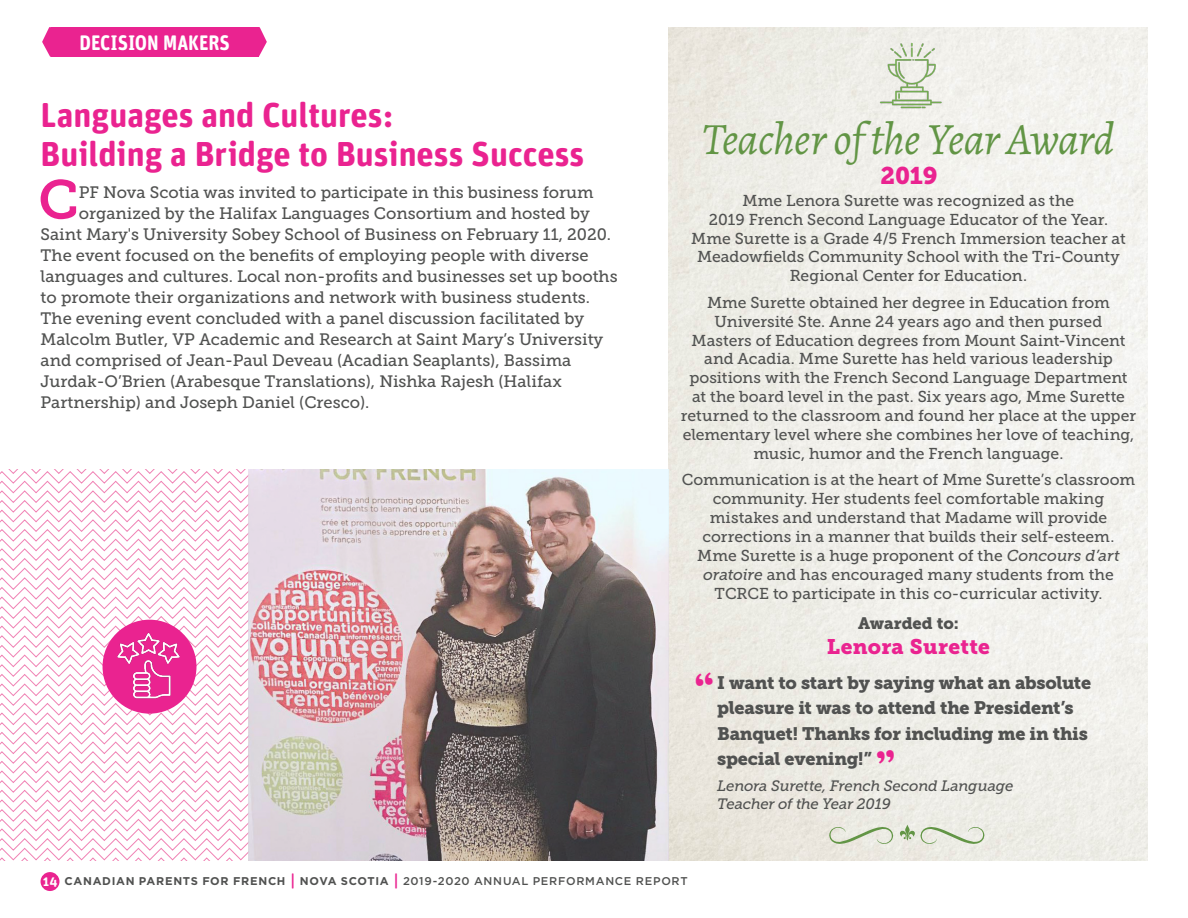
<style>
.page{position:relative;width:1188px;height:918px;background:#fff}
.page>*{position:absolute;margin:0;border:0;box-sizing:border-box;transform-origin:0 0}
.t1{font:54.45px "Museo Slab 700";color:#ea2390}
.t2{font:italic 45px "Alegreya";letter-spacing:-.015em;color:#629545}
.t3{font:700 34.5px/39px "Unit Rounded Pro";color:#ea2390}
.t4{font:24px "Museo Slab 900";color:#ea2390}
.t5{font:700 21px "Unit Rounded Pro";color:#fff;scale:.91 1}
.t6{font:21px "Museo Slab 900";letter-spacing:.015em;color:#ea2390}
.t7{font:18px/25.5px "Museo Slab 900";letter-spacing:-.015em;color:#515251}
.t8{font:16.5px "Museo Slab 500";color:#515251}
.t9{font:16.5px "Museo Slab 900";color:#515251}
.t10{font:15.75px/18.9px "Museo Slab 500";color:#515251;text-align:center}
.t11{font:italic 15px/18px "Museo Slab 500";letter-spacing:-.015em;color:#515251}
.t12{font:700 11.25px "Gotham";letter-spacing:.06em;color:#515251}
.s1{font-style:italic}
.s2{font-family:"Unit Rounded Pro";font-size:13.5px;color:#fff}
.s3{font-family:"Unit Rounded Pro";font-weight:900;font-size:16.5px;color:#ea2390}
.s4{font-weight:500}
</style>
<div class="page">
<div style="left:41px;top:872px;width:18px;height:19px;background:#ea2390;border-radius:50%"></div>
<svg style="left:829px;top:825px;width:64px;height:21px"></svg>
<svg style="left:900px;top:825px;width:85px;height:21px;background:#d5ddca"></svg>
<img style="left:867px;top:33px;width:83px;height:80px">
<svg style="left:259px;top:27px;width:8px;height:30px"></svg>
<div style="left:51px;top:27px;width:208px;height:30px;background:#ea2390"></div>
<svg style="left:42px;top:27px;width:9px;height:30px"></svg>
<svg style="left:0;top:469px;width:249px;height:392px"></svg>
<img style="left:249px;top:469px;width:420px;height:392px">
<img style="left:97px;top:614px;width:103px;height:103px">
<svg style="left:695px;top:672px;width:18px;height:14px"></svg>
<svg style="left:877px;top:749px;width:18px;height:15px"></svg>
<h3 class="t5" style="left:80px;top:27px;width:167px">DECISION MAKERS</h3>
<h3 class="t3" style="left:41px;top:94px;width:545px">Languages and Cultures:<br>Building a Bridge to Business Success</h3>
<h1 class="t1" style="left:38px;top:169px;width:42px">C</h1>
<p class="t8" style="left:79px;top:183px;width:516px">PF Nova Scotia was invited to participate in this business forum</p>
<p class="t8" style="left:79px;top:204px;width:512px">organized by the Halifax Languages Consortium and hosted by</p>
<p class="t8" style="left:41px;top:225px;width:572px">Saint Mary's University Sobey School of Business on February 11, 2020.</p>
<p class="t8" style="left:41px;top:246px;width:550px">The event focused on the benefits of employing people with diverse</p>
<p class="t8" style="left:41px;top:267px;width:579px">languages and cultures. Local non-profits and businesses set up booths</p>
<p class="t8" style="left:41px;top:288px;width:551px">to promote their organizations and network with business students.</p>
<p class="t8" style="left:41px;top:309px;width:545px">The evening event concluded with a panel discussion facilitated by</p>
<p class="t8" style="left:41px;top:330px;width:564px">Malcolm Butler, VP Academic and Research at Saint Mary’s University</p>
<p class="t8" style="left:41px;top:351px;width:532px">and comprised of Jean-Paul Deveau (Acadian Seaplants), Bassima</p>
<p class="t8" style="left:41px;top:372px;width:523px">Jurdak-O’Brien (Arabesque Translations), Nishka Rajesh (Halifax</p>
<p class="t8" style="left:41px;top:393px;width:330px">Partnership) and Joseph Daniel (Cresco).</p>
<h2 class="t2" style="left:702px;top:109px;width:414px">Teacher of the Year Award</h2>
<h3 class="t4" style="left:881px;top:161px;width:58px">2019</h3>
<p class="t10" style="left:691px;top:191px;width:436px">Mme Lenora Surette was recognized as the<br>2019 French Second Language Educator of the Year.<br>Mme Surette is a Grade 4/5 French Immersion teacher at Meadowfields Community School with the Tri-County Regional Center for Education.</p>
<p class="t10" style="left:681px;top:293px;width:457px">Mme Surette obtained her degree in Education from Université Ste. Anne 24 years ago and then pursed<br>Masters of Education degrees from Mount Saint-Vincent and Acadia. Mme Surette has held various leadership positions with the French Second Language Department at the board level in the past. Six years ago, Mme Surette returned to the classroom and found her place at the upper elementary level where she combines her love of teaching, music, humor and the French language.</p>
<p class="t10" style="left:682px;top:471px;width:455px">Communication is at the heart of Mme Surette’s classroom community. Her students feel comfortable making mistakes and understand that Madame will provide corrections in a manner that builds their self-esteem.<br>Mme Surette is a huge proponent of the <span class="s1">Concours d’art oratoire</span> and has encouraged many students from the TCRCE to participate in this co-curricular activity.</p>
<p class="t9" style="left:858px;top:613px;width:102px">Awarded to:</p>
<h3 class="t6" style="left:827px;top:634px;width:165px">Lenora Surette</h3>
<p class="t7" style="left:717px;top:670px;width:375px">I want to start by saying what an absolute pleasure it was to attend the President’s Banquet! Thanks for including me in this special evening!”</p>
<p class="t11" style="left:717px;top:777px;width:298px">Lenora Surette, French Second Language<br>Teacher of the Year 2019</p>
<p class="t12" style="left:43px;top:874px;width:647px"><span class="s2">14</span> CANADIAN PARENTS FOR FRENCH <span class="s3">|</span> NOVA SCOTIA <span class="s3">|</span> <span class="s4">2019-2020 ANNUAL PERFORMANCE REPORT</span></p>
</div>
